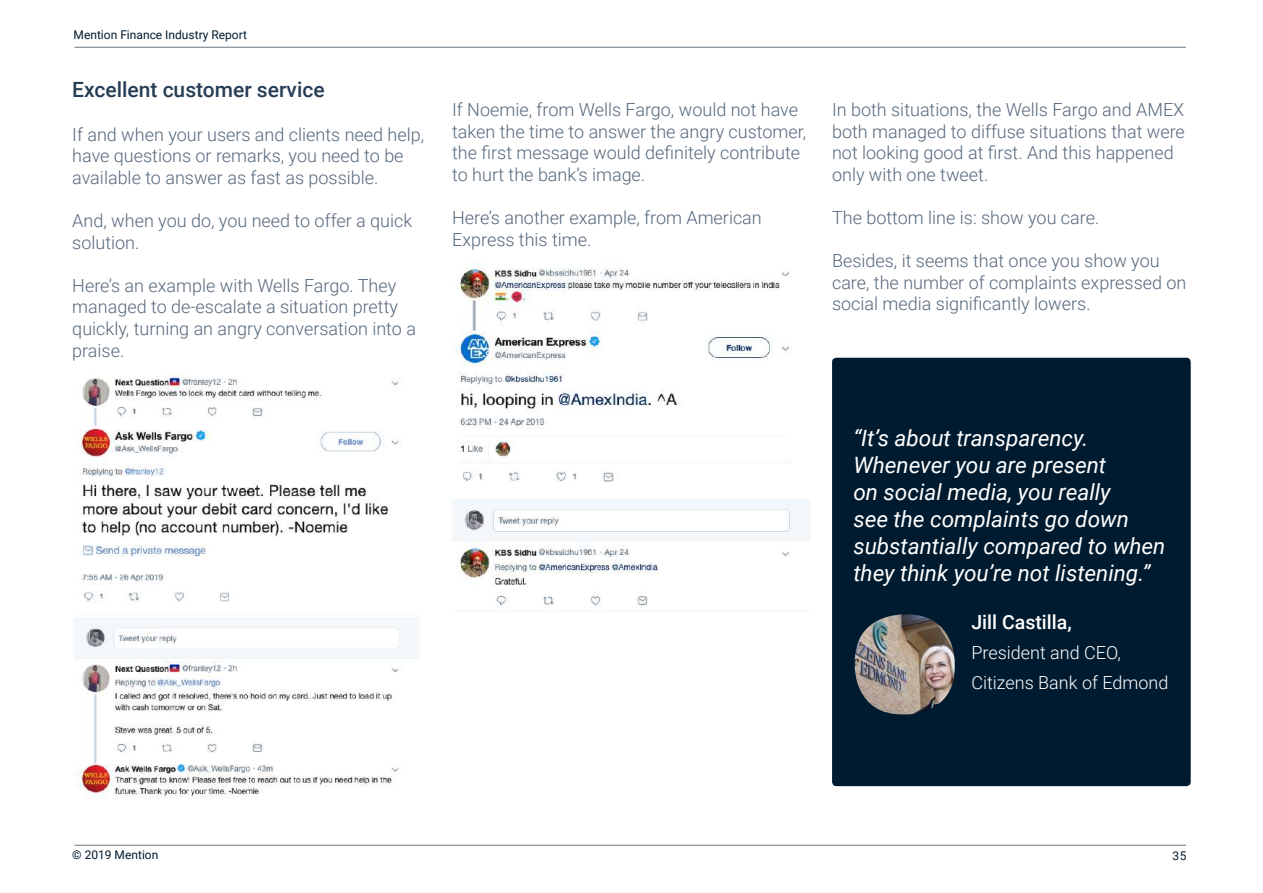
<style>
.page{position:relative;width:1263px;height:893px;background:#fff}
.page>*{position:absolute;margin:0;border:0;box-sizing:border-box;transform-origin:0 0}
.t1{font:italic 22.5px/27px "Roboto";color:#fff}
.t2{font:500 21px "Roboto";color:#263d55}
.t3{font:500 19.5px "Roboto";color:#fff}
.t4{font:300 18px/21.6px "Roboto";color:#55687c}
.t5{font:300 18px/30px "Roboto";color:#fff}
.t6{font:12px "Roboto";color:#001b2f}
</style>
<div class="page">
<hr style="left:74px;top:47px;width:1112px;height:1px;background:#687782">
<hr style="left:74px;top:845px;width:1112px;height:1px;background:#687782">
<div style="left:832px;top:358px;width:359px;height:428px;background:#001b2f;border-radius:4px"></div>
<img style="left:74px;top:372px;width:346px;height:427px">
<img style="left:452px;top:262px;width:359px;height:350px">
<img style="left:855px;top:614px;width:100px;height:100px">
<p class="t6" style="left:74px;top:26px;width:175px">Mention Finance Industry Report</p>
<p class="t2" style="left:72px;top:74px;width:254px">Excellent customer service</p>
<p class="t4" style="left:72px;top:123px;width:353px">If and when your users and clients need help, have questions or remarks, you need to be available to answer as fast as possible.</p>
<p class="t4" style="left:72px;top:209px;width:341px">And, when you do, you need to offer a quick solution.</p>
<p class="t4" style="left:72px;top:274px;width:345px">Here’s an example with Wells Fargo. They managed to de-escalate a situation pretty quickly, turning an angry conversation into a praise.</p>
<p class="t4" style="left:452px;top:98px;width:356px">If Noemie, from Wells Fargo, would not have taken the time to answer the angry customer, the first message would definitely contribute to hurt the bank’s image.</p>
<p class="t4" style="left:452px;top:206px;width:311px">Here’s another example, from American<br>Express this time.</p>
<p class="t4" style="left:832px;top:98px;width:354px">In both situations, the Wells Fargo and AMEX both managed to diffuse situations that were not looking good at first. And this happened only with one tweet.</p>
<p class="t4" style="left:832px;top:206px;width:269px">The bottom line is: show you care.</p>
<p class="t4" style="left:832px;top:249px;width:356px">Besides, it seems that once you show you care, the number of complaints expressed on social media significantly lowers.</p>
<p class="t1" style="left:853px;top:424px;width:314px">“It’s about transparency.<br>Whenever you are present<br>on social media, you really<br>see the complaints go down substantially compared to when they think you’re not listening.”</p>
<p class="t3" style="left:971px;top:608px;width:102px">Jill Castilla,</p>
<p class="t5" style="left:971px;top:637px;width:198px">President and CEO,<br>Citizens Bank of Edmond</p>
<p class="t6" style="left:72px;top:847px;width:88px">© 2019 Mention</p>
<p class="t6" style="left:1172px;top:847px;width:15px">35</p>
</div>
